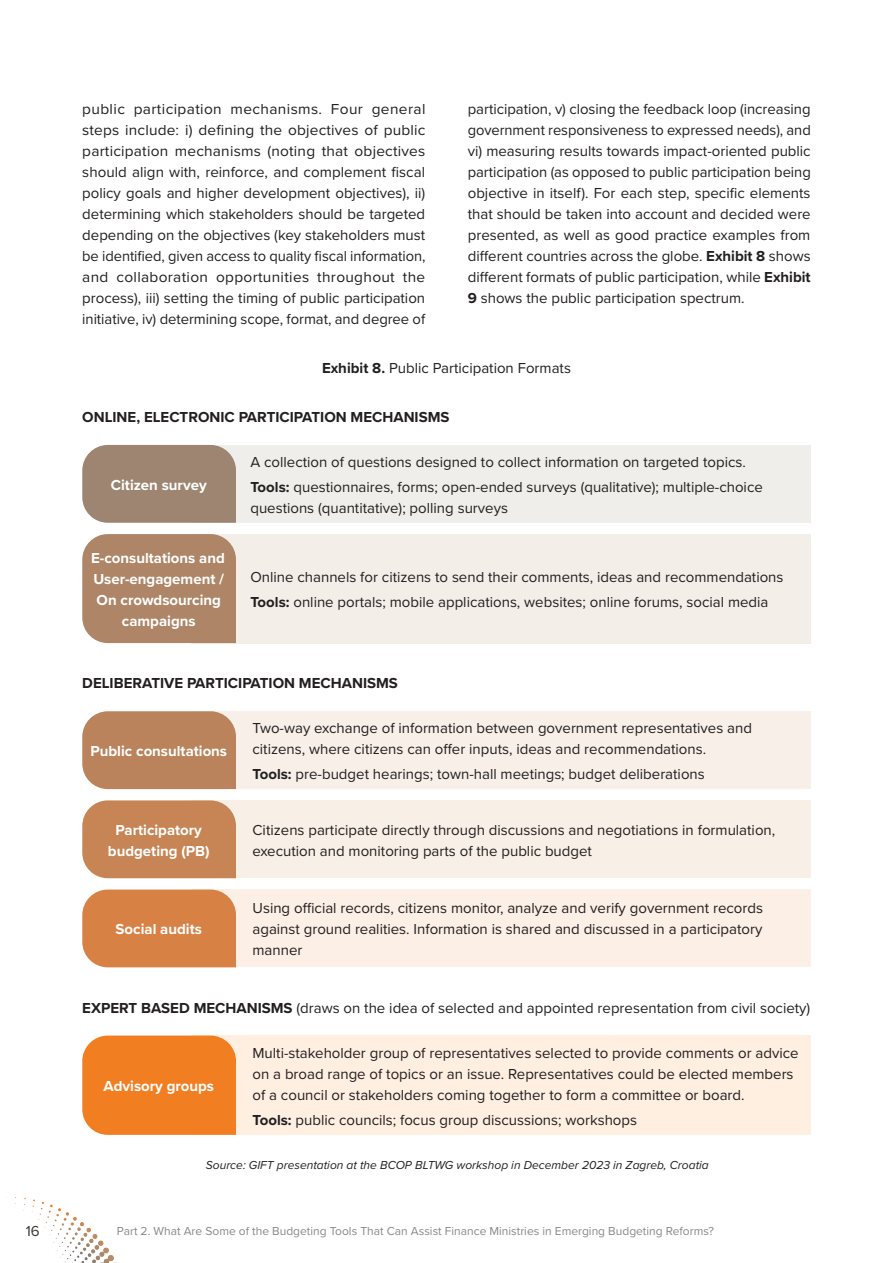
<style>
.page{position:relative;width:893px;height:1263px;background:#fff}
.page>*{position:absolute;margin:0;border:0;box-sizing:border-box;transform-origin:0 0}
.Body_text{font:15px/21px "Proxima Nova";color:#231f20}
.Body_text-2{font:700 15px/21px "Proxima Nova";color:#fff;text-align:center}
.Body_text-3{font:700 15px "Proxima Nova";color:#231f20}
.Body_text-4{font:15px "Proxima Nova";color:#393839}
.Body_text-5{font:12px "Proxima Nova";color:#87888a}
.Body_text-6{font:italic 12px "Proxima Nova";color:#231f20}
.s1{font-weight:700}
</style>
<div class="page">
<img style="left:15px;top:1198px;width:101px;height:65px">
<div style="left:191px;top:1035px;width:620px;height:100px;background:#feefe1"></div>
<div style="left:191px;top:711px;width:620px;height:78px;background:#f7efe8"></div>
<div style="left:191px;top:800px;width:620px;height:78px;background:#f8efe7"></div>
<div style="left:191px;top:889px;width:620px;height:78px;background:#fbefe6"></div>
<div style="left:191px;top:534px;width:620px;height:109px;background:#f4eee9"></div>
<div style="left:191px;top:445px;width:620px;height:78px;background:#f0eeeb"></div>
<div style="left:82px;top:445px;width:154px;height:78px;background:#9d8571"></div>
<div style="left:82px;top:534px;width:154px;height:109px;background:#ae8567"></div>
<div style="left:82px;top:711px;width:154px;height:78px;background:#ba835b"></div>
<div style="left:82px;top:800px;width:154px;height:78px;background:#c78454"></div>
<div style="left:82px;top:889px;width:154px;height:78px;background:#d88145"></div>
<div style="left:82px;top:1035px;width:154px;height:100px;background:#f27e22"></div>
<p class="Body_text" style="left:82px;top:98px;width:345px;text-align:justify">public participation mechanisms. Four general steps include: i) defining the objectives of public participation mechanisms (noting that objectives should align with, reinforce, and complement fiscal policy goals and higher development objectives), ii) determining which stakeholders should be targeted depending on the objectives (key stakeholders must be identified, given access to quality fiscal information, and collaboration opportunities throughout the process), iii) setting the timing of public participation initiative, iv) determining scope, format, and degree of</p>
<p class="Body_text" style="left:468px;top:98px;width:345px;text-align:justify">participation, v) closing the feedback loop (increasing government responsiveness to expressed needs), and vi) measuring results towards impact-oriented public participation (as opposed to public participation being objective in itself). For each step, specific elements that should be taken into account and decided were presented, as well as good practice examples from different countries across the globe. <span class="s1">Exhibit 8</span> shows different formats of public participation, while <span class="s1">Exhibit 9</span> shows the public participation spectrum.</p>
<p class="Body_text" style="left:322px;top:357px;width:250px"><span class="s1">Exhibit 8.</span> Public Participation Formats</p>
<p class="Body_text-3" style="left:82px;top:406px;width:369px">ONLINE, ELECTRONIC PARTICIPATION MECHANISMS</p>
<p class="Body_text-2" style="left:111px;top:474px;width:97px">Citizen survey</p>
<p class="Body_text-2" style="left:91px;top:547px;width:135px">E-consultations and<br>User-engagement /<br>On crowdsourcing campaigns</p>
<p class="Body_text" style="left:250px;top:450px;width:497px">A collection of questions designed to collect information on targeted topics.</p>
<p class="Body_text" style="left:250px;top:476px;width:514px"><span class="s1">Tools:</span> questionnaires, forms; open-ended surveys (qualitative); multiple-choice questions (quantitative); polling surveys</p>
<p class="Body_text" style="left:250px;top:566px;width:535px">Online channels for citizens to send their comments, ideas and recommendations</p>
<p class="Body_text" style="left:250px;top:591px;width:520px"><span class="s1">Tools:</span> online portals; mobile applications, websites; online forums, social media</p>
<p class="Body_text-3" style="left:82px;top:672px;width:317px">DELIBERATIVE PARTICIPATION MECHANISMS</p>
<p class="Body_text-2" style="left:90px;top:740px;width:138px">Public consultations</p>
<p class="Body_text" style="left:252px;top:717px;width:501px">Two-way exchange of information between government representatives and citizens, where citizens can offer inputs, ideas and recommendations.</p>
<p class="Body_text" style="left:252px;top:763px;width:454px"><span class="s1">Tools:</span> pre-budget hearings; town-hall meetings; budget deliberations</p>
<p class="Body_text-2" style="left:108px;top:819px;width:103px">Participatory budgeting (PB)</p>
<p class="Body_text" style="left:252px;top:818px;width:524px">Citizens participate directly through discussions and negotiations in formulation, execution and monitoring parts of the public budget</p>
<p class="Body_text-2" style="left:116px;top:918px;width:88px">Social audits</p>
<p class="Body_text" style="left:252px;top:897px;width:512px;text-align:justify">Using official records, citizens monitor, analyze and verify government records against ground realities. Information is shared and discussed in a participatory manner</p>
<p class="Body_text" style="left:82px;top:996px;width:730px"><span class="s1">EXPERT BASED MECHANISMS</span> (draws on the idea of selected and appointed representation from civil society)</p>
<p class="Body_text-2" style="left:103px;top:1075px;width:112px">Advisory groups</p>
<p class="Body_text" style="left:252px;top:1041px;width:548px">Multi-stakeholder group of representatives selected to provide comments or advice on a broad range of topics or an issue. Representatives could be elected members of a council or stakeholders coming together to form a committee or board.</p>
<p class="Body_text" style="left:252px;top:1108px;width:386px"><span class="s1">Tools:</span> public councils; focus group discussions; workshops</p>
<p class="Body_text-6" style="left:206px;top:1156px;width:504px">Source: GIFT presentation at the BCOP BLTWG workshop in December 2023 in Zagreb, Croatia</p>
<p class="Body_text-4" style="left:26px;top:1220px;width:15px">16</p>
<p class="Body_text-5" style="left:117px;top:1222px;width:599px">Part 2. What Are Some of the Budgeting Tools That Can Assist Finance Ministries in Emerging Budgeting Reforms?</p>
</div>
